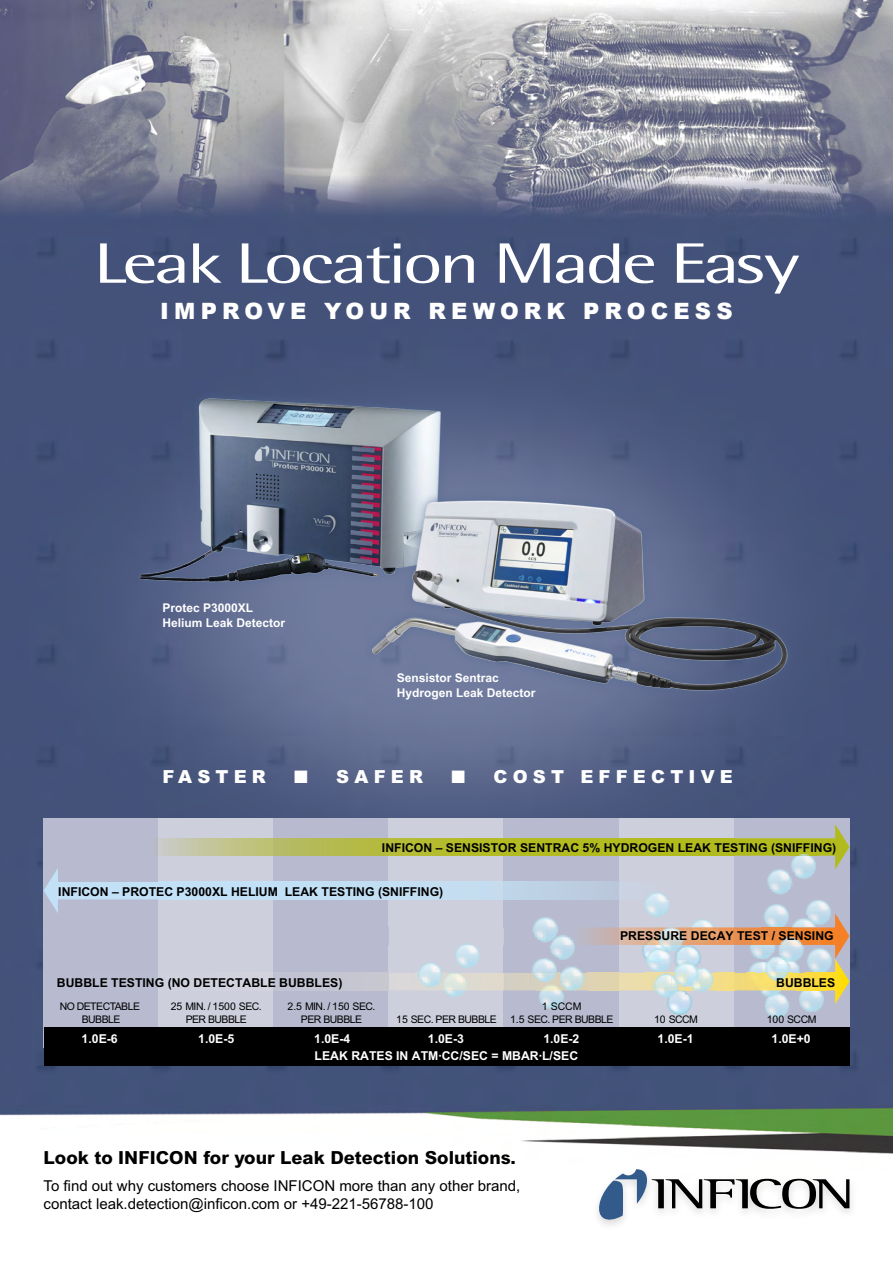
<style>
.page{position:relative;width:893px;height:1263px;background:#fff}
.page>*{position:absolute;margin:0;border:0;box-sizing:border-box;transform-origin:0 0}
.t1{font:57px "Rotis Semi Sans";letter-spacing:-.05em;color:#fff;scale:1.4 1}
.t2{font:900 22.5px "Arial";letter-spacing:.23em;color:#fff}
.t3{font:800 18px "Arial MT Std";color:#000}
.t4{font:900 18px "Arial MT Std";letter-spacing:.29em;color:#fff}
.t5{font:15px/18px "Arial MT Std";color:#000}
.t6{font:700 12.3px "Arial";color:#000}
.t7{font:700 12.3px "Arial";color:#fff}
.t8{font:700 12px/15px "Arial MT Std";color:#fff}
.t9{font:10.5px/12.6px "Arial";letter-spacing:-.05em;color:#000;text-align:center}
.t10{font:10.5px "Arial";letter-spacing:-.025em;color:#000}
</style>
<div class="page">
<img style="left:0;top:0;width:893px;height:1154px">
<svg style="left:599px;top:1138px;width:250px;height:81px"></svg>
<div style="left:131px;top:389px;width:319px;height:202px;background:#516a91;opacity:.75"></div>
<img style="left:112px;top:394px;width:335px;height:217px">
<div style="left:364px;top:491px;width:432px;height:208px;background:#516a91;opacity:.75"></div>
<img style="left:367px;top:497px;width:424px;height:196px">
<div style="left:44px;top:818px;width:115px;height:230px;background:#b8bbd0"></div>
<div style="left:159px;top:818px;width:115px;height:230px;background:#cdcfdd"></div>
<div style="left:274px;top:818px;width:115px;height:230px;background:#b8bbd0"></div>
<div style="left:389px;top:818px;width:115px;height:230px;background:#cdcfdd"></div>
<div style="left:504px;top:818px;width:115px;height:230px;background:#b8bbd0"></div>
<div style="left:619px;top:818px;width:115px;height:230px;background:#cdcfdd"></div>
<div style="left:734px;top:818px;width:115px;height:230px;background:#b8bbd0"></div>
<div style="left:44px;top:1027px;width:805px;height:39px;background:#000"></div>
<img style="left:642px;top:945px;width:2px;height:12px">
<img style="left:667px;top:994px;width:25px;height:21px">
<img style="left:537px;top:990px;width:27px;height:19px">
<img style="left:444px;top:972px;width:21px;height:25px">
<img style="left:455px;top:945px;width:25px;height:23px">
<img style="left:691px;top:919px;width:23px;height:8px">
<img style="left:644px;top:899px;width:26px;height:18px">
<img style="left:765px;top:999px;width:24px;height:19px">
<img style="left:800px;top:1004px;width:23px;height:8px">
<img style="left:807px;top:958px;width:25px;height:1px">
<img style="left:746px;top:963px;width:9px;height:10px">
<img style="left:755px;top:985px;width:30px;height:8px">
<img style="left:762px;top:991px;width:23px;height:8px">
<img style="left:785px;top:959px;width:64px;height:45px">
<img style="left:44px;top:824px;width:115px;height:180px">
<img style="left:273px;top:973px;width:264px;height:17px">
<img style="left:537px;top:985px;width:11px;height:5px">
<img style="left:416px;top:973px;width:53px;height:17px">
<img style="left:715px;top:973px;width:40px;height:17px">
<img style="left:586px;top:973px;width:66px;height:17px">
<img style="left:746px;top:973px;width:29px;height:15px">
<img style="left:463px;top:927px;width:271px;height:18px">
<img style="left:734px;top:824px;width:115px;height:134px">
<img style="left:688px;top:927px;width:29px;height:18px">
<img style="left:806px;top:927px;width:13px;height:18px">
<img style="left:159px;top:882px;width:690px;height:17px">
<img style="left:274px;top:882px;width:460px;height:17px">
<svg style="left:804px;top:898px;width:29px;height:1px"></svg>
<img style="left:159px;top:838px;width:690px;height:18px">
<img style="left:274px;top:838px;width:460px;height:18px">
<svg style="left:652px;top:990px;width:13px;height:7px"></svg>
<img style="left:665px;top:990px;width:16px;height:10px">
<img style="left:652px;top:975px;width:19px;height:15px">
<img style="left:566px;top:990px;width:20px;height:1px">
<img style="left:566px;top:966px;width:20px;height:24px">
<img style="left:532px;top:958px;width:16px;height:15px">
<img style="left:530px;top:973px;width:18px;height:12px">
<img style="left:416px;top:962px;width:25px;height:11px">
<img style="left:440px;top:973px;width:5px;height:16px">
<img style="left:694px;top:967px;width:21px;height:25px">
<img style="left:656px;top:927px;width:29px;height:16px">
<img style="left:656px;top:935px;width:14px;height:8px">
<img style="left:671px;top:975px;width:15px;height:12px">
<img style="left:686px;top:975px;width:15px;height:14px">
<svg style="left:671px;top:987px;width:23px;height:7px"></svg>
<svg style="left:644px;top:943px;width:59px;height:32px"></svg>
<img style="left:531px;top:917px;width:29px;height:27px">
<img style="left:548px;top:933px;width:29px;height:27px">
<svg style="left:548px;top:956px;width:18px;height:37px"></svg>
<svg style="left:548px;top:933px;width:12px;height:11px"></svg>
<img style="left:765px;top:867px;width:29px;height:29px">
<svg style="left:755px;top:916px;width:51px;height:69px;background:#d6c7ab"></svg>
<img style="left:789px;top:851px;width:29px;height:30px">
<img style="left:789px;top:867px;width:5px;height:14px">
<h1 class="t1" style="left:93px;top:230px;width:506px">Leak Location Made Easy</h1>
<h2 class="t2" style="left:160px;top:294px;width:574px">IMPROVE YOUR REWORK PROCESS</h2>
<p class="t8" style="left:162px;top:600px;width:124px">Protec P3000XL<br>Helium Leak Detector</p>
<p class="t8" style="left:397px;top:670px;width:140px">Sensistor Sentrac<br>Hydrogen Leak Detector</p>
<h3 class="t4" style="left:163px;top:765px;width:105px">FASTER</h3>
<h3 class="t4" style="left:294px;top:765px;width:130px">■ SAFER</h3>
<h3 class="t4" style="left:451px;top:765px;width:283px">■ COST EFFECTIVE</h3>
<p class="t6" style="left:382px;top:840px;width:456px">INFICON – SENSISTOR SENTRAC 5% HYDROGEN LEAK TESTING (SNIFFING)</p>
<p class="t6" style="left:58px;top:884px;width:386px">INFICON – PROTEC P3000XL HELIUM LEAK TESTING (SNIFFING)</p>
<p class="t6" style="left:620px;top:929px;width:215px">PRESSURE DECAY TEST / SENSING</p>
<p class="t6" style="left:57px;top:976px;width:287px">BUBBLE TESTING (NO DETECTABLE BUBBLES)</p>
<p class="t6" style="left:776px;top:976px;width:61px">BUBBLES</p>
<p class="t9" style="left:60px;top:1001px;width:82px">NO DETECTABLE<br>BUBBLE</p>
<p class="t10" style="left:171px;top:1000px;width:92px">25 MIN. / 1500 SEC.</p>
<p class="t9" style="left:287px;top:1001px;width:90px">2.5 MIN. / 150 SEC.</p>
<p class="t9" style="left:186px;top:1014px;width:63px">PER BUBBLE</p>
<p class="t9" style="left:301px;top:1014px;width:63px">PER BUBBLE</p>
<p class="t9" style="left:396px;top:1014px;width:102px">15 SEC. PER BUBBLE</p>
<p class="t9" style="left:510px;top:1001px;width:105px">1 SCCM<br>1.5 SEC. PER BUBBLE</p>
<p class="t9" style="left:654px;top:1014px;width:45px">10 SCCM</p>
<p class="t9" style="left:767px;top:1014px;width:51px">100 SCCM</p>
<p class="t7" style="left:82px;top:1032px;width:38px">1.0E-6</p>
<p class="t7" style="left:198px;top:1032px;width:38px">1.0E-5</p>
<p class="t7" style="left:314px;top:1032px;width:38px">1.0E-4</p>
<p class="t7" style="left:428px;top:1032px;width:38px">1.0E-3</p>
<p class="t7" style="left:543px;top:1032px;width:38px">1.0E-2</p>
<p class="t7" style="left:658px;top:1032px;width:38px">1.0E-1</p>
<p class="t7" style="left:315px;top:1048px;width:265px">LEAK RATES IN ATM·CC/SEC = MBAR·L/SEC</p>
<h3 class="t3" style="left:44px;top:1146px;width:474px">Look to INFICON for your Leak Detection Solutions.</h3>
<p class="t5" style="left:44px;top:1176px;width:478px">To find out why customers choose INFICON more than any other brand, contact leak.detection@inficon.com or +49-221-56788-100</p>
<p class="t7" style="left:771px;top:1032px;width:41px">1.0E+0</p>
</div>
